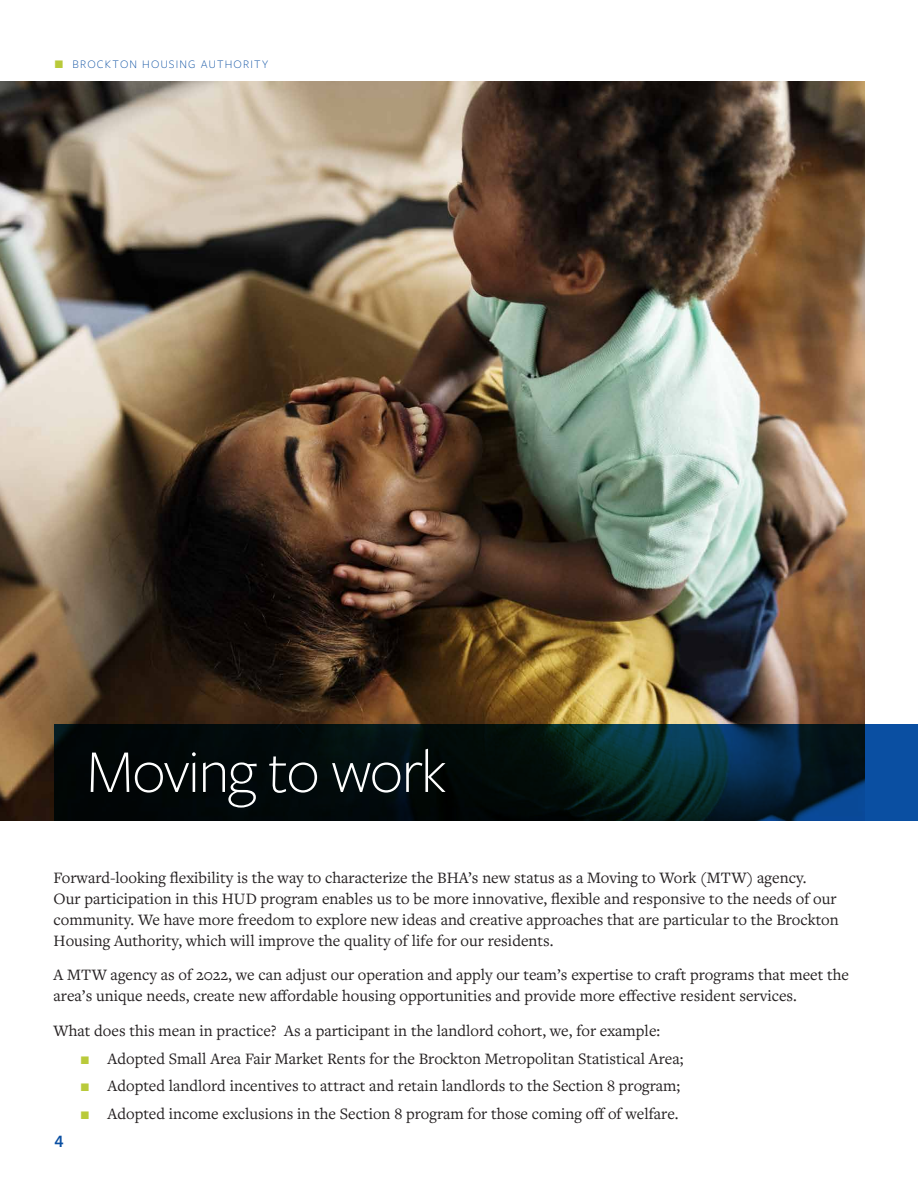
<style>
.page{position:relative;width:918px;height:1188px;background:#fff}
.page>*{position:absolute;margin:0;border:0;box-sizing:border-box;transform-origin:0 0}
.t1{font:300 63px "Freight Sans Pro";letter-spacing:-.025em;color:#fff}
.t2{font:600 18px "Freight Sans Pro";color:#0a4fa2}
.No_Spacing{font:16.5px/21px "Freight Text Pro";color:#231f20}
.t3{font:300 12px "Freight Sans Pro";letter-spacing:.1em;color:#0a4fa2}
.s1{color:#b9ca3a}
.s2{font-family:"Freight Sans Pro";font-weight:300;font-size:12px;color:#b9ca3a}
</style>
<div class="page">
<img style="left:0;top:81px;width:864px;height:739px">
<svg style="left:54px;top:724px;width:864px;height:96px;background:#031822"></svg>
<p class="t3" style="left:54px;top:56px;width:215px"><span class="s1">T</span> BROCKTON HOUSING AUTHORITY</p>
<p class="t1" style="left:86px;top:730px;width:362px">Moving to work</p>
<p class="No_Spacing" style="left:54px;top:867px;width:787px">Forward-looking flexibility is the way to characterize the BHA’s new status as a Moving to Work (MTW) agency.<br>Our participation in this HUD program enables us to be more innovative, flexible and responsive to the needs of our community. We have more freedom to explore new ideas and creative approaches that are particular to the Brockton Housing Authority, which will improve the quality of life for our residents.</p>
<p class="No_Spacing" style="left:54px;top:964px;width:797px">A MTW agency as of 2022, we can adjust our operation and apply our team’s expertise to craft programs that meet the area’s unique needs, create new affordable housing opportunities and provide more effective resident services.</p>
<p class="No_Spacing" style="left:54px;top:1020px;width:608px">What does this mean in practice? As a participant in the landlord cohort, we, for example:</p>
<p class="No_Spacing" style="left:81px;top:1047px;width:604px"><span class="s2">T</span> Adopted Small Area Fair Market Rents for the Brockton Metropolitan Statistical Area;</p>
<p class="No_Spacing" style="left:81px;top:1075px;width:601px"><span class="s2">T</span> Adopted landlord incentives to attract and retain landlords to the Section 8 program;</p>
<p class="No_Spacing" style="left:81px;top:1103px;width:600px"><span class="s2">T</span> Adopted income exclusions in the Section 8 program for those coming off of welfare.</p>
<p class="t2" style="left:54px;top:1128px;width:10px">4</p>
</div>
